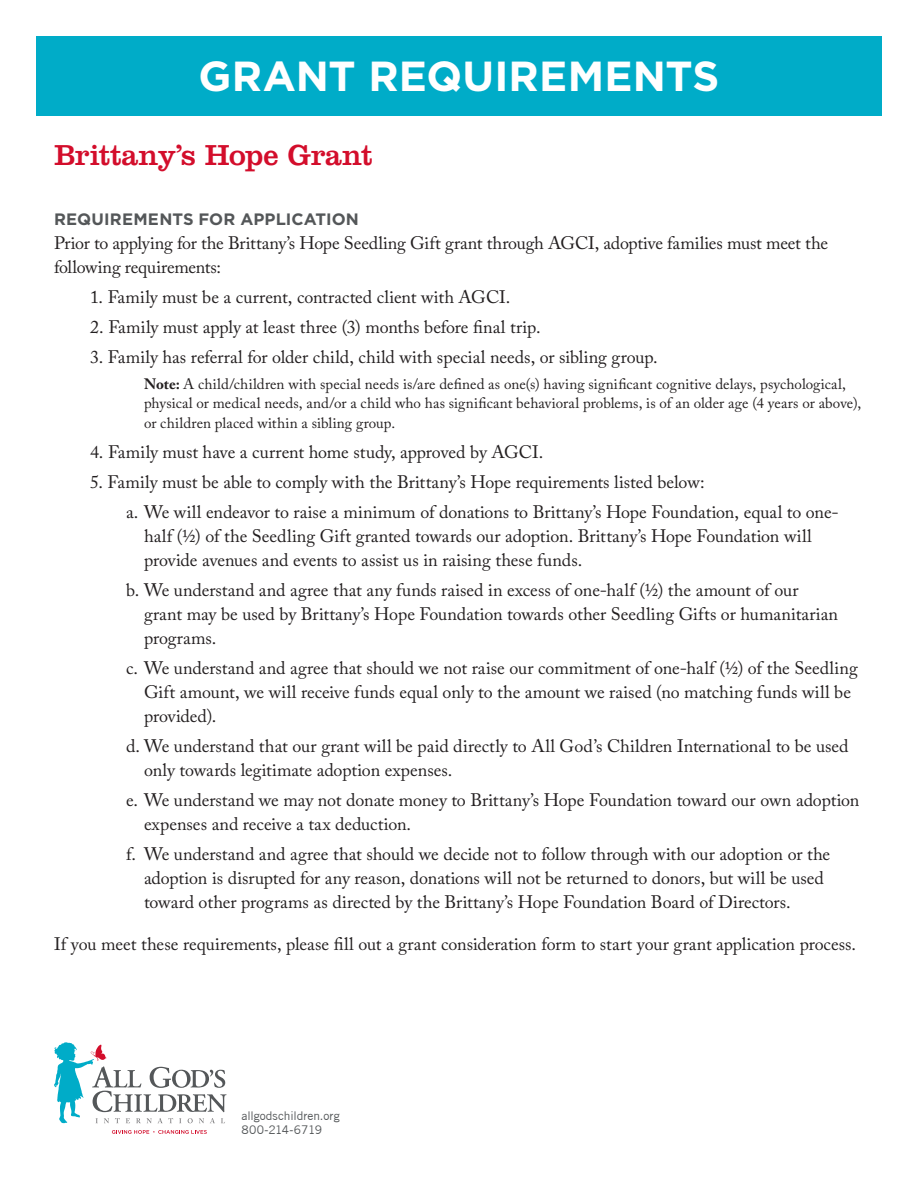
<style>
.page{position:relative;width:918px;height:1188px;background:#fff}
.page>*{position:absolute;margin:0;border:0;box-sizing:border-box;transform-origin:0 0}
.t1{font:700 42px "Gotham";letter-spacing:.005em;color:#fff}
.t2{font:30px "Clarendon LT Std";letter-spacing:-.015em;color:#d30d2b}
.t3{font:18px/24px "Adobe Caslon Pro";letter-spacing:-.005em;color:#231f20}
.t4{font:700 16.5px "Gotham";letter-spacing:.01em;color:#545759}
.t5{font:15px/19.5px "Adobe Caslon Pro";letter-spacing:.005em;color:#231f20}
.t6{font:12px "Trade Gothic";letter-spacing:-.005em;color:#545759}
.t7{font:12px "Trade Gothic";letter-spacing:-.035em;color:#545759}
.s1{font-weight:700}
</style>
<div class="page">
<svg style="left:54px;top:1042px;width:172px;height:81px"></svg>
<svg style="left:112px;top:1130px;width:95px;height:4px"></svg>
<div style="left:36px;top:36px;width:846px;height:79px;background:#00acc8"></div>
<p class="t1" style="left:199px;top:52px;width:523px">GRANT REQUIREMENTS</p>
<p class="t2" style="left:54px;top:138px;width:320px">Brittany’s Hope Grant</p>
<p class="t4" style="left:54px;top:210px;width:306px">REQUIREMENTS FOR APPLICATION</p>
<p class="t3" style="left:54px;top:231px;width:776px">Prior to applying for the Brittany’s Hope Seedling Gift grant through AGCI, adoptive families must meet the following requirements:</p>
<p class="t3" style="left:90px;top:285px;width:422px">1. Family must be a current, contracted client with AGCI.</p>
<p class="t3" style="left:90px;top:315px;width:452px">2. Family must apply at least three (3) months before final trip.</p>
<p class="t3" style="left:90px;top:345px;width:569px">3. Family has referral for older child, child with special needs, or sibling group.</p>
<p class="t5" style="left:144px;top:374px;width:719px"><span class="s1">Note:</span> A child/children with special needs is/are defined as one(s) having significant cognitive delays, psychological, physical or medical needs, and/or a child who has significant behavioral problems, is of an older age (4 years or above), or children placed within a sibling group.</p>
<p class="t3" style="left:90px;top:439px;width:455px">4. Family must have a current home study, approved by AGCI.</p>
<p class="t3" style="left:90px;top:469px;width:616px">5. Family must be able to comply with the Brittany’s Hope requirements listed below:</p>
<p class="t3" style="left:144px;top:499px;width:696px;text-indent:-18px">a. We will endeavor to raise a minimum of donations to Brittany’s Hope Foundation, equal to one&shy;half (½) of the Seedling Gift granted towards our adoption. Brittany’s Hope Foundation will provide avenues and events to assist us in raising these funds.</p>
<p class="t3" style="left:144px;top:577px;width:696px;text-indent:-18px">b. We understand and agree that any funds raised in excess of one-half (½) the amount of our grant may be used by Brittany’s Hope Foundation towards other Seedling Gifts or humanitarian programs.</p>
<p class="t3" style="left:144px;top:655px;width:715px;text-indent:-18px">c. We understand and agree that should we not raise our commitment of one-half (½) of the Seedling<br>Gift amount, we will receive funds equal only to the amount we raised (no matching funds will be provided).</p>
<p class="t3" style="left:144px;top:733px;width:706px;text-indent:-18px">d. We understand that our grant will be paid directly to All God’s Children International to be used only towards legitimate adoption expenses.</p>
<p class="t3" style="left:144px;top:787px;width:717px;text-indent:-18px">e. We understand we may not donate money to Brittany’s Hope Foundation toward our own adoption expenses and receive a tax deduction.</p>
<p class="t3" style="left:144px;top:841px;width:688px;text-indent:-18px">f. We understand and agree that should we decide not to follow through with our adoption or the adoption is disrupted for any reason, donations will not be returned to donors, but will be used toward other programs as directed by the Brittany’s Hope Foundation Board of Directors.</p>
<p class="t3" style="left:54px;top:931px;width:804px">If you meet these requirements, please fill out a grant consideration form to start your grant application process.</p>
<p class="t6" style="left:241px;top:1108px;width:100px">allgodschildren.org</p>
<p class="t7" style="left:241px;top:1122px;width:82px">800-214-6719</p>
</div>
